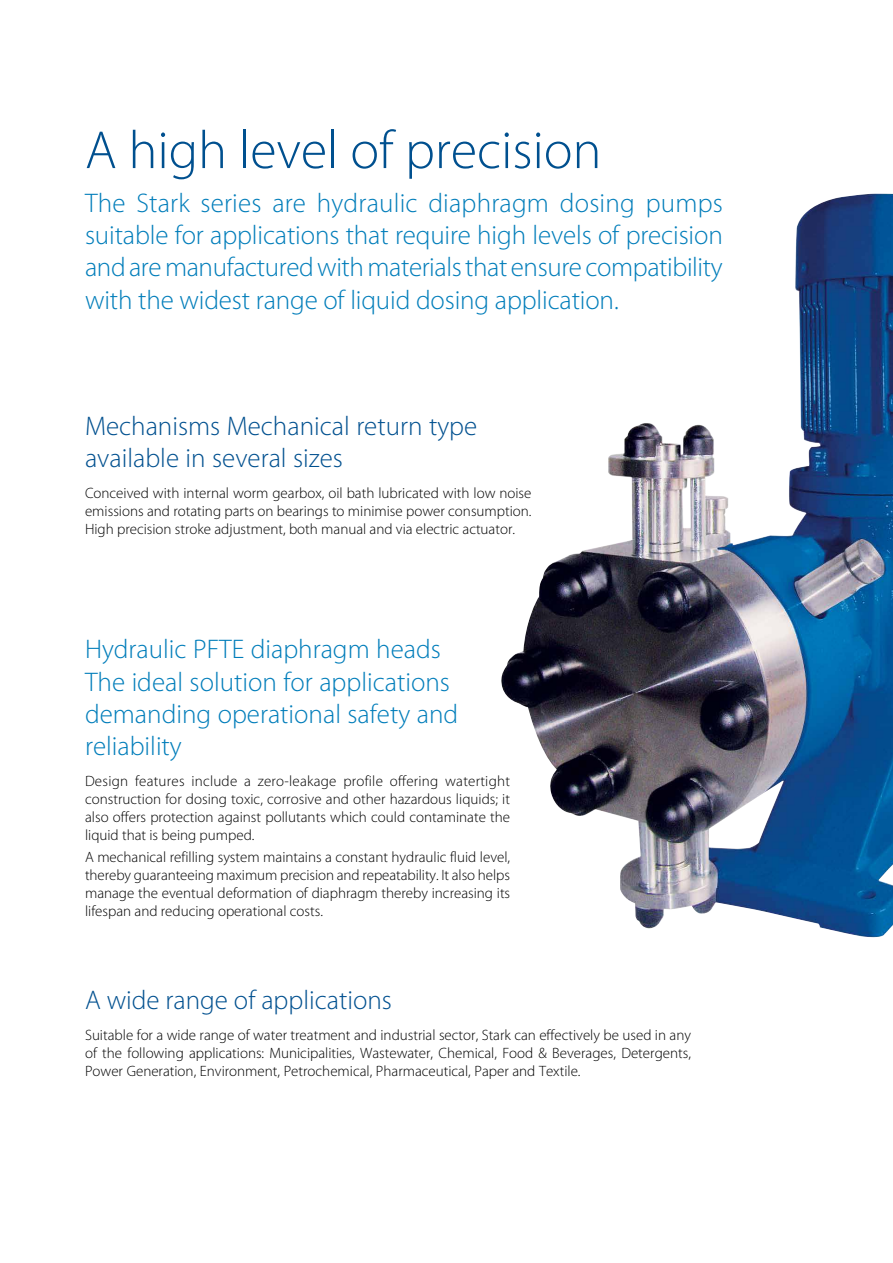
<style>
.page{position:relative;width:893px;height:1263px;background:#fff}
.page>*{position:absolute;margin:0;border:0;box-sizing:border-box;transform-origin:0 0}
.t1{font:300 54px "Myriad Pro";color:#00508f}
.t2{font:300 27px/32.4px "Myriad Pro";color:#007dba}
.t3{font:300 27px/32.4px "Myriad Pro";color:#00508f}
.t4{font:300 15px/18px "Myriad Pro";color:#000;text-align:justify}
</style>
<div class="page">
<img style="left:501px;top:194px;width:392px;height:744px">
<h1 class="t1" style="left:85px;top:118px;width:518px">A high level of precision</h1>
<h2 class="t2" style="left:85px;top:186px;width:639px;text-align:justify">The Stark series are hydraulic diaphragm dosing pumps suitable for applications that require high levels of precision and are manufactured with materials that ensure compatibility with the widest range of liquid dosing application.</h2>
<h2 class="t3" style="left:85px;top:409px;width:394px">Mechanisms Mechanical return type available in several sizes</h2>
<p class="t4" style="left:85px;top:484px;width:448px">Conceived with internal worm gearbox, oil bath lubricated with low noise emissions and rotating parts on bearings to minimise power consumption.<br>High precision stroke adjustment, both manual and via electric actuator.</p>
<h2 class="t2" style="left:85px;top:633px;width:375px">Hydraulic PFTE diaphragm heads<br>The ideal solution for applications demanding operational safety and reliability</h2>
<p class="t4" style="left:85px;top:772px;width:427px">Design features include a zero-leakage profile offering watertight construction for dosing toxic, corrosive and other hazardous liquids; it also offers protection against pollutants which could contaminate the liquid that is being pumped.</p>
<p class="t4" style="left:85px;top:848px;width:427px">A mechanical refilling system maintains a constant hydraulic fluid level, thereby guaranteeing maximum precision and repeatability. It also helps manage the eventual deformation of diaphragm thereby increasing its lifespan and reducing operational costs.</p>
<h2 class="t3" style="left:85px;top:983px;width:308px">A wide range of applications</h2>
<p class="t4" style="left:85px;top:1025px;width:607px">Suitable for a wide range of water treatment and industrial sector, Stark can effectively be used in any of the following applications: Municipalities, Wastewater, Chemical, Food &amp; Beverages, Detergents, Power Generation, Environment, Petrochemical, Pharmaceutical, Paper and Textile.</p>
</div>
